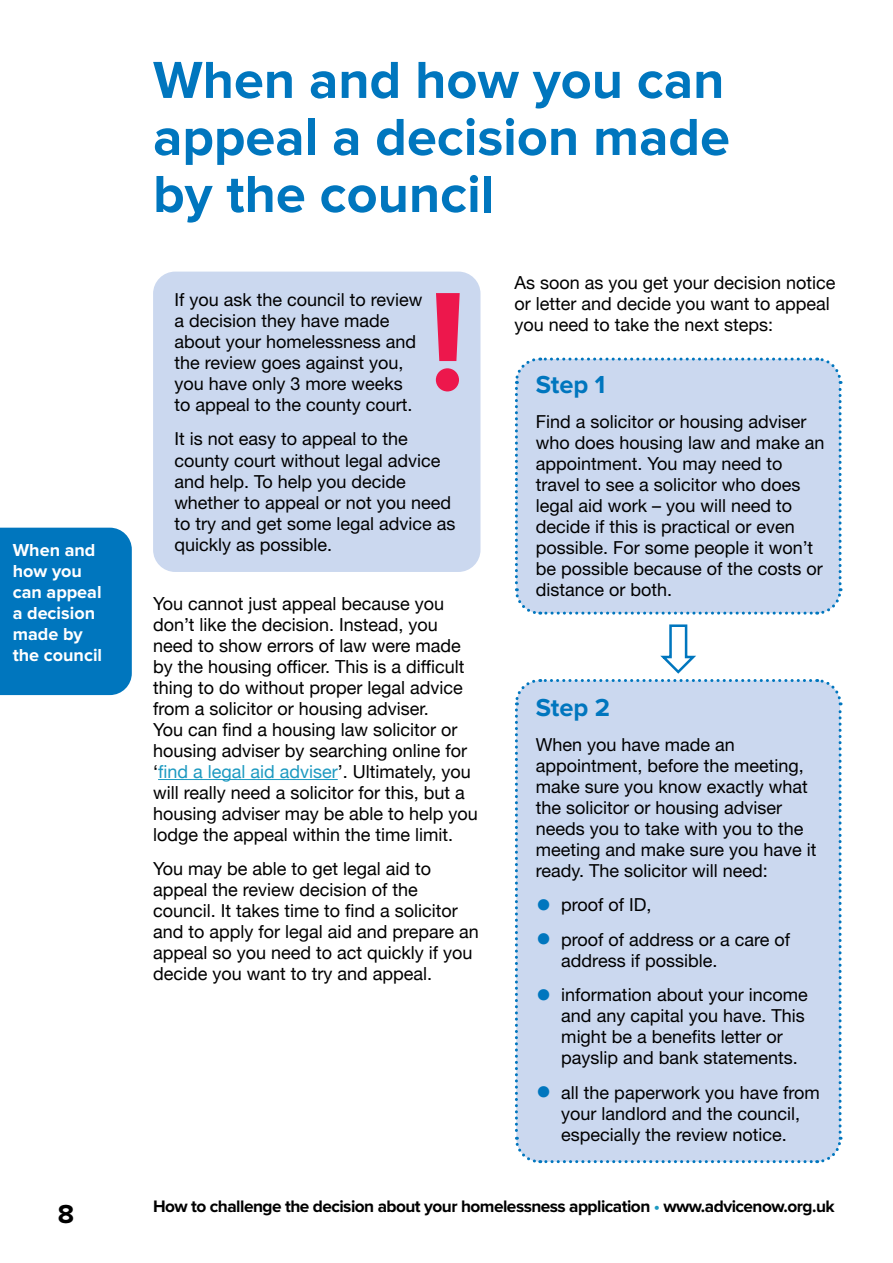
<style>
.page{position:relative;width:893px;height:1263px;background:#fff}
.page>*{position:absolute;margin:0;border:0;box-sizing:border-box;transform-origin:0 0}
.t1{font:700 54px/57px "Proxima Nova";color:#0076be;text-align:justify}
.t2{font:700 27px "Proxima Nova";color:#000}
.t3{font:700 25.5px "Proxima Nova";color:#0076be}
.t4{font:18px/21px "Helvetica Neue LT Std";color:#000}
.t5{font:18px/21px "Helvetica Neue";color:#000}
.t6{font:700 18px/21px "Proxima Nova";color:#fff}
.t7{font:700 17.25px "Proxima Nova";letter-spacing:-.03em;color:#000}
.s1{color:#1e9ac1}
.s2{font-size:31.5px;color:#0076be}
</style>
<div class="page">
<div style="left:0;top:528px;width:132px;height:167px;background:#0076be"></div>
<div style="left:153px;top:272px;width:327px;height:300px;background:#cbd8ef;border-radius:22px"></div>
<div style="left:515px;top:357px;width:328px;height:258px;background:#cbd8ef"></div>
<div style="left:436px;top:368px;width:23px;height:23px;background:#ed174c;border-radius:50%"></div>
<svg style="left:436px;top:293px;width:24px;height:68px;background:#e73464"></svg>
<svg style="left:515px;top:624px;width:328px;height:540px;background:#cedbf0"></svg>
<hr style="left:158px;top:779px;width:180px;height:1px;background:#1e9ac1">
<p class="t6" style="left:13px;top:541px;width:91px">When and how you can appeal a decision made by the council</p>
<h2 class="t2" style="left:58px;top:1202px;width:18px">8</h2>
<h1 class="t1" style="left:153px;top:54px;width:578px">When and how you can appeal a decision made by the council</h1>
<p class="t4" style="left:174px;top:289px;width:250px">If you ask the council to review a decision they have made about your homelessness and the review goes against you, you have only 3 more weeks to appeal to the county court.</p>
<p class="t4" style="left:174px;top:428px;width:283px">It is not easy to appeal to the county court without legal advice and help. To help you decide whether to appeal or not you need to try and get some legal advice as quickly as possible.</p>
<p class="t5" style="left:153px;top:594px;width:326px">You cannot just appeal because you don’t like the decision. Instead, you need to show errors of law were made by the housing officer. This is a difficult thing to do without proper legal advice from a solicitor or housing adviser.<br>You can find a housing law solicitor or housing adviser by searching online for ‘<span class="s1">find a legal aid adviser</span>’. Ultimately, you will really need a solicitor for this, but a housing adviser may be able to help you lodge the appeal within the time limit.</p>
<p class="t5" style="left:153px;top:859px;width:327px">You may be able to get legal aid to appeal the review decision of the council. It takes time to find a solicitor and to apply for legal aid and prepare an appeal so you need to act quickly if you decide you want to try and appeal.</p>
<p class="t5" style="left:514px;top:273px;width:323px">As soon as you get your decision notice or letter and decide you want to appeal you need to take the next steps:</p>
<h3 class="t3" style="left:536px;top:373px;width:71px">Step 1</h3>
<p class="t4" style="left:536px;top:411px;width:290px">Find a solicitor or housing adviser who does housing law and make an appointment. You may need to travel to see a solicitor who does legal aid work – you will need to decide if this is practical or even possible. For some people it won’t be possible because of the costs or distance or both.</p>
<h3 class="t3" style="left:536px;top:696px;width:76px">Step 2</h3>
<p class="t4" style="left:536px;top:733px;width:282px">When you have made an appointment, before the meeting, make sure you know exactly what the solicitor or housing adviser needs you to take with you to the meeting and make sure you have it ready. The solicitor will need:</p>
<p class="t4" style="left:536px;top:894px;width:117px"><span class="s2">•</span> proof of ID,</p>
<p class="t4" style="left:561px;top:928px;width:230px;text-indent:-26px"><span class="s2">•</span> proof of address or a care of address if possible.</p>
<p class="t4" style="left:561px;top:984px;width:248px;text-indent:-26px"><span class="s2">•</span> information about your income and any capital you have. This might be a benefits letter or payslip and bank statements.</p>
<p class="t4" style="left:536px;top:1081px;width:285px;text-align:center"><span class="s2">•</span> all the paperwork you have from your landlord and the council, especially the review notice.</p>
<p class="t7" style="left:153px;top:1198px;width:683px">How to challenge the decision about your homelessness application <span class="s1">•</span> www.advicenow.org.uk</p>
</div>
